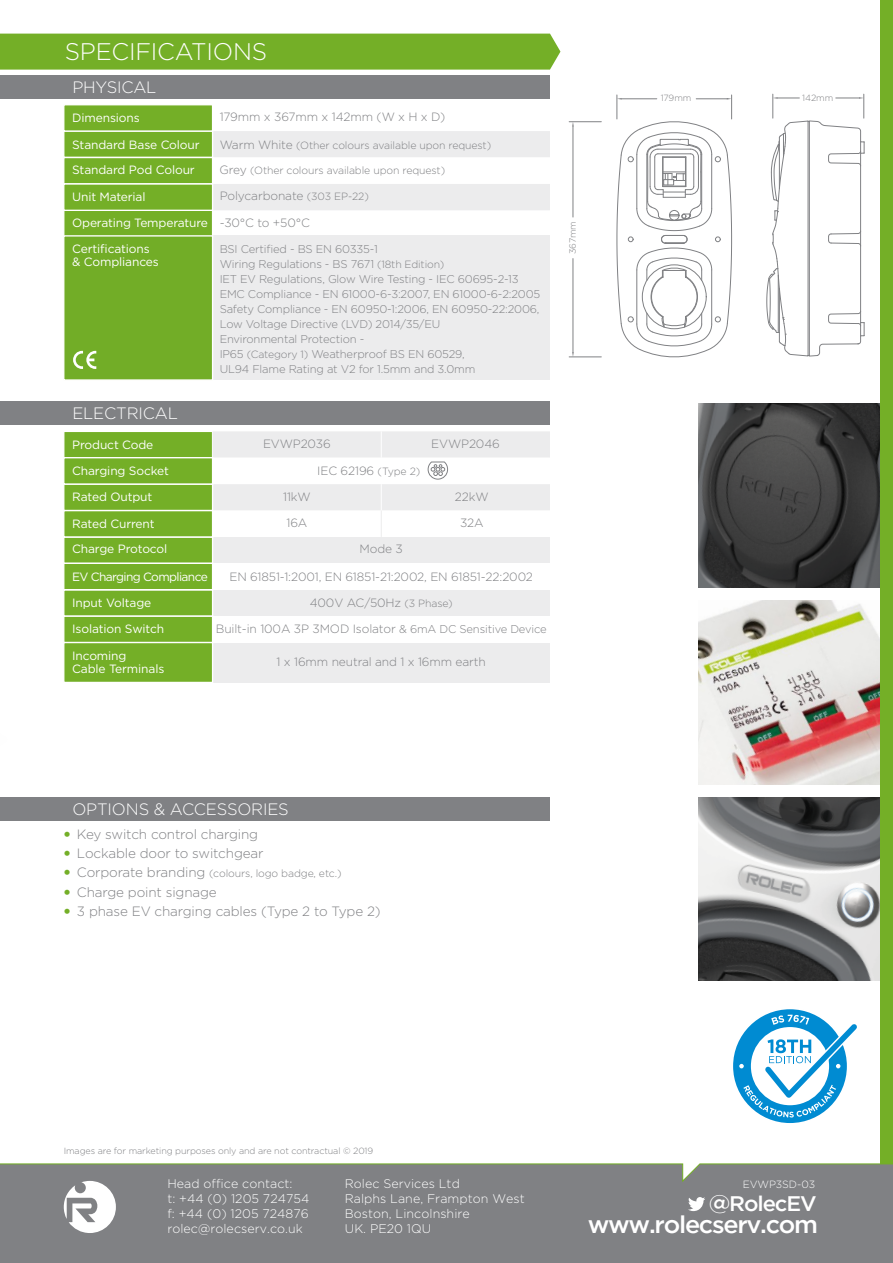
<style>
.page{position:relative;width:893px;height:1263px;background:#fff}
.page>*{position:absolute;margin:0;border:0;box-sizing:border-box;transform-origin:0 0}
.t1{font:500 24px "Gotham";letter-spacing:-.05em;color:#fff;scale:1.05 1}
.t2{font:300 24px "Gotham";letter-spacing:-.01em;color:#fff}
.t3{font:500 21px "Gotham";letter-spacing:-.05em;color:#fff;scale:1.05 1}
.t4{font:300 16.5px "Gotham";letter-spacing:-.01em;color:#fff}
.t5{font:300 13.5px "Gotham";letter-spacing:-.01em;color:#808184}
.t6{font:300 12.45px/15px "Gotham";letter-spacing:.005em;color:#fff}
.t7{font:300 12px "Gotham";letter-spacing:-.01em;color:#808184}
.t8{font:12px/13.5px "Gotham";letter-spacing:-.01em;color:#fff}
.t9{font:12px "Gotham";letter-spacing:-.05em;color:#fff}
.t10{font:300 11.25px/15px "Gotham";letter-spacing:-.015em;color:#808184}
.t11{font:300 10.5px "Gotham";letter-spacing:-.01em;color:#808184}
.t12{font:300 10.5px "Gotham";letter-spacing:-.005em;color:#fff}
.t13{font:300 9px "Gotham";letter-spacing:-.01em;color:#808184}
.s1{font-size:12px}
.s2{font-size:10.5px}
.s3{font-weight:300;color:#808184}
.s4{font-size:11.25px}
.s5{font-weight:900;color:#74af27}
.s6{font-weight:900;font-size:13.5px;color:#74af27}
.s7{font-size:13.5px}
</style>
<div class="page">
<div style="left:63px;top:130px;width:150px;height:28px;background:#74af27;border:1px solid #fff"></div>
<div style="left:63px;top:157px;width:150px;height:28px;background:#74af27;border:1px solid #fff"></div>
<div style="left:63px;top:210px;width:150px;height:27px;background:#74af27;border:1px solid #fff"></div>
<svg style="left:213px;top:131px;width:337px;height:105px"></svg>
<div style="left:63px;top:183px;width:150px;height:28px;background:#74af27;border:1px solid #fff"></div>
<div style="left:63px;top:104px;width:150px;height:28px;background:#74af27;border:1px solid #fff"></div>
<div style="left:213px;top:236px;width:337px;height:144px;background:#ececed"></div>
<div style="left:63px;top:235px;width:150px;height:146px;background:#72ad27;border:1px solid #fff"></div>
<svg style="left:73px;top:351px;width:23px;height:18px"></svg>
<div style="left:0;top:34px;width:560px;height:36px;background:#74af27"></div>
<div style="left:0;top:75px;width:550px;height:24px;background:#808184"></div>
<div style="left:0;top:797px;width:550px;height:24px;background:#808184"></div>
<div style="left:0;top:401px;width:550px;height:24px;background:#808184"></div>
<div style="left:213px;top:537px;width:337px;height:26px;background:#ececed"></div>
<div style="left:63px;top:536px;width:150px;height:28px;background:#74af27;border:1px solid #fff"></div>
<div style="left:63px;top:483px;width:150px;height:28px;background:#74af27;border:1px solid #fff"></div>
<div style="left:63px;top:431px;width:150px;height:27px;background:#74af27;border:1px solid #fff"></div>
<div style="left:63px;top:510px;width:150px;height:28px;background:#74af27;border:1px solid #fff"></div>
<div style="left:63px;top:457px;width:150px;height:28px;background:#74af27;border:1px solid #fff"></div>
<svg style="left:213px;top:431px;width:337px;height:106px"></svg>
<div style="left:213px;top:590px;width:337px;height:26px;background:#ececed"></div>
<div style="left:63px;top:589px;width:150px;height:28px;background:#74af27;border:1px solid #fff"></div>
<div style="left:63px;top:615px;width:150px;height:28px;background:#74af27;border:1px solid #fff"></div>
<div style="left:213px;top:642px;width:337px;height:40px;background:#ececed"></div>
<div style="left:63px;top:642px;width:150px;height:41px;background:#74af27;border:1px solid #fff"></div>
<div style="left:63px;top:563px;width:150px;height:27px;background:#74af27;border:1px solid #fff"></div>
<svg style="left:732px;top:1008px;width:116px;height:116px"></svg>
<svg style="left:739px;top:1015px;width:118px;height:102px"></svg>
<img style="left:698px;top:797px;width:183px;height:184px">
<img style="left:698px;top:404px;width:183px;height:183px">
<img style="left:698px;top:601px;width:183px;height:183px">
<hr style="left:569px;top:121px;width:32px;height:1px;background:#808184">
<hr style="left:569px;top:357px;width:32px;height:1px;background:#808184">
<hr style="left:573px;top:127px;width:1px;height:90px;background:#808184">
<hr style="left:573px;top:259px;width:1px;height:93px;background:#808184">
<svg style="left:766px;top:94px;width:99px;height:263px"></svg>
<hr style="left:779px;top:288px;width:1px;height:53px;background:#808184">
<svg style="left:616px;top:95px;width:116px;height:263px"></svg>
<div style="left:881px;top:0;width:12px;height:1263px;background:#74af27"></div>
<div style="left:0;top:1233px;width:893px;height:30px;background:#808184"></div>
<div style="left:0;top:1163px;width:893px;height:70px;background:#808184"></div>
<h1 class="t2" style="left:65px;top:36px;width:204px">SPECIFICATIONS</h1>
<h3 class="t4" style="left:72px;top:77px;width:86px">PHYSICAL</h3>
<p class="t8" style="left:72px;top:111px;width:69px">Dimensions</p>
<p class="t7" style="left:220px;top:110px;width:227px">179mm x 367mm x 142mm (W x H x D)</p>
<p class="t8" style="left:72px;top:137px;width:129px">Standard Base Colour</p>
<p class="t11" style="left:220px;top:138px;width:273px"><span class="s1">Warm White</span> (Other colours available upon request)</p>
<p class="t8" style="left:72px;top:163px;width:124px">Standard Pod Colour</p>
<p class="t11" style="left:219px;top:164px;width:227px"><span class="s1">Grey</span> (Other colours available upon request)</p>
<p class="t8" style="left:72px;top:190px;width:75px">Unit Material</p>
<p class="t7" style="left:220px;top:188px;width:151px">Polycarbonate <span class="s2">(303 EP-22)</span></p>
<p class="t8" style="left:72px;top:215px;width:239px">Operating Temperature <span class="s3">-30°C to +50°C</span></p>
<p class="t8" style="left:72px;top:242px;width:88px">Certifications &amp; Compliances</p>
<p class="t10" style="left:220px;top:241px;width:322px">BSI Certified - BS EN 60335-1<br>Wiring Regulations - BS 7671 <span class="s2">(18th Edition)<br></span>IET EV Regulations, Glow Wire Testing - IEC 60695-2-13<br>EMC Compliance - EN 61000-6-3:2007, EN 61000-6-2:2005<br>Safety Compliance - EN 60950-1:2006, EN 60950-22:2006, Low Voltage Directive (LVD) 2014/35/EU<br>Environmental Protection -<br>IP65 <span class="s2">(Category 1)</span> Weatherproof BS EN 60529,<br>UL94 Flame Rating at V2 for 1.5mm and 3.0mm</p>
<h3 class="t4" style="left:72px;top:403px;width:107px">ELECTRICAL</h3>
<p class="t8" style="left:72px;top:438px;width:83px">Product Code</p>
<p class="t7" style="left:263px;top:436px;width:69px">EVWP2036</p>
<p class="t7" style="left:431px;top:436px;width:70px">EVWP2046</p>
<p class="t8" style="left:72px;top:464px;width:98px">Charging Socket</p>
<p class="t7" style="left:317px;top:463px;width:105px">IEC 62196 <span class="s2">(Type 2)</span></p>
<p class="t8" style="left:72px;top:490px;width:82px">Rated Output</p>
<p class="t7" style="left:283px;top:489px;width:29px">11kW</p>
<p class="t7" style="left:455px;top:489px;width:35px">22kW</p>
<p class="t8" style="left:72px;top:516px;width:84px">Rated Current</p>
<p class="t7" style="left:286px;top:515px;width:22px">16A</p>
<p class="t7" style="left:460px;top:515px;width:25px">32A</p>
<p class="t8" style="left:72px;top:542px;width:97px">Charge Protocol</p>
<p class="t7" style="left:360px;top:541px;width:45px">Mode 3</p>
<p class="t9" style="left:72px;top:569px;width:137px">EV Charging Compliance</p>
<p class="t7" style="left:229px;top:569px;width:305px">EN 61851-1:2001, EN 61851-21:2002, EN 61851-22:2002</p>
<p class="t8" style="left:72px;top:595px;width:81px">Input Voltage</p>
<p class="t7" style="left:310px;top:595px;width:145px">400V AC/50Hz <span class="s2">(3 Phase)</span></p>
<p class="t8" style="left:72px;top:622px;width:94px">Isolation Switch</p>
<p class="t7" style="left:216px;top:621px;width:332px">Built-in 100A 3P 3MOD Isolator <span class="s4">&amp; 6mA DC Sensitive Device</span></p>
<p class="t8" style="left:72px;top:648px;width:94px">Incoming<br>Cable Terminals</p>
<p class="t7" style="left:277px;top:654px;width:211px">1 x 16mm neutral and 1 x 16mm earth</p>
<p class="t13" style="left:567px;top:254px;width:35px;rotate:-90deg">367mm</p>
<h3 class="t4" style="left:72px;top:799px;width:218px">OPTIONS &amp; ACCESSORIES</h3>
<p class="t5" style="left:64px;top:826px;width:196px"><span class="s5">•</span> Key switch control charging</p>
<p class="t5" style="left:64px;top:845px;width:201px"><span class="s5">•</span> Lockable door to switchgear</p>
<p class="t11" style="left:64px;top:867px;width:279px"><span class="s6">•</span> <span class="s7">Corporate branding</span> (colours, logo badge, etc.)</p>
<p class="t5" style="left:64px;top:883px;width:154px"><span class="s5">•</span> Charge point signage</p>
<p class="t5" style="left:64px;top:902px;width:318px"><span class="s5">•</span> 3 phase EV charging cables (Type 2 to Type 2)</p>
<p class="t13" style="left:661px;top:92px;width:32px">179mm</p>
<p class="t13" style="left:802px;top:92px;width:33px">142mm</p>
<p class="t13" style="left:64px;top:1145px;width:311px">Images are for marketing purposes only and are not contractual © 2019</p>
<p class="t6" style="left:167px;top:1176px;width:143px">Head office contact:<br>t: +44 (0) 1205 724754 f: +44 (0) 1205 724876 rolec@rolecserv.co.uk</p>
<p class="t6" style="left:345px;top:1176px;width:181px">Rolec Services Ltd<br>Ralphs Lane, Frampton West<br>Boston, Lincolnshire<br>UK. PE20 1QU</p>
<p class="t12" style="left:743px;top:1177px;width:74px">EVWP3SD-03</p>
<h2 class="t3" style="left:709px;top:1192px;width:104px">@RolecEV</h2>
<h1 class="t1" style="left:588px;top:1211px;width:221px">www.rolecserv.com</h1>
</div>
